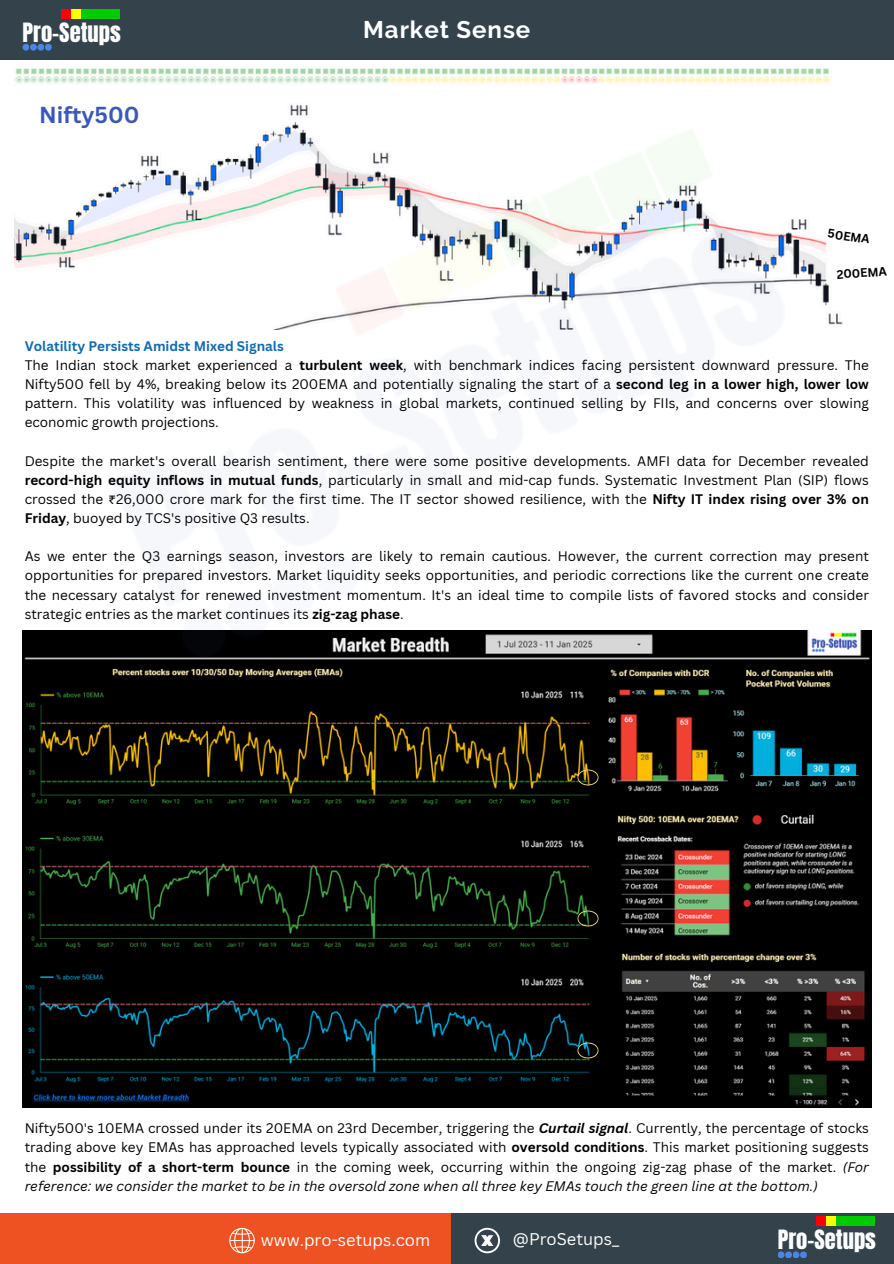
<style>
.page{position:relative;width:894px;height:1264px;background:#fff}
.page>*{position:absolute;margin:0;border:0;box-sizing:border-box;transform-origin:0 0}
.t1{font:700 24px "Raleway";letter-spacing:.04em;color:#fff}
.t2{font:22.65px "Anton";color:#fff}
.t3{font:700 22.5px "Canva Sans";color:#3b58b8}
.t4{font:16.5px "Canva Sans";color:#fff}
.t5{font:13.5px/19.2px "Canva Sans";color:#010101;text-align:justify}
.t6{font:13.5px/19.2px "Canva Sans";color:#000;text-align:justify}
.t7{font:700 12px "Canva Sans";color:#010101}
.s1{font-weight:700;color:#0f6cb1}
.s2{font-weight:700}
.s3{font-family:"Noto Sans Gurmukhi"}
.s4{font-weight:700;font-style:italic}
.s5{font-style:italic}
</style>
<div class="page">
<div style="left:0;top:1213px;width:462px;height:50px;background:#ef5222"></div>
<div style="left:450px;top:1213px;width:443px;height:50px;background:#34434b"></div>
<div style="left:0;top:0;width:893px;height:60px;background:#34434b"></div>
<div style="left:777px;top:1251px;width:7px;height:7px;background:#4a86e8;border-radius:50%"></div>
<svg style="left:784px;top:1251px;width:7px;height:7px"></svg>
<div style="left:792px;top:1251px;width:7px;height:7px;background:#4a86e8;border-radius:50%"></div>
<div style="left:816px;top:1216px;width:9px;height:9px;background:#f00"></div>
<div style="left:826px;top:1216px;width:9px;height:9px;background:#ff0"></div>
<div style="left:836px;top:1216px;width:9px;height:9px;background:#00ca00"></div>
<svg style="left:799px;top:1251px;width:7px;height:7px"></svg>
<div style="left:845px;top:1216px;width:10px;height:9px;background:#00ca00"></div>
<div style="left:855px;top:1216px;width:9px;height:9px;background:#00ca00"></div>
<div style="left:865px;top:1216px;width:9px;height:9px;background:#00ca00"></div>
<div style="left:23px;top:44px;width:6px;height:7px;background:#4a86e8;border-radius:50%"></div>
<div style="left:30px;top:44px;width:7px;height:7px;background:#4a86e8;border-radius:50%"></div>
<div style="left:37px;top:44px;width:7px;height:7px;background:#4a86e8;border-radius:50%"></div>
<div style="left:62px;top:9px;width:9px;height:9px;background:#f00"></div>
<div style="left:71px;top:9px;width:9px;height:9px;background:#ff0"></div>
<div style="left:81px;top:9px;width:9px;height:9px;background:#00ca00"></div>
<div style="left:45px;top:44px;width:7px;height:7px;background:#4a86e8;border-radius:50%"></div>
<div style="left:91px;top:9px;width:9px;height:9px;background:#00ca00"></div>
<div style="left:101px;top:9px;width:9px;height:9px;background:#00ca00"></div>
<div style="left:110px;top:9px;width:10px;height:9px;background:#00ca00"></div>
<svg style="left:474px;top:1227px;width:26px;height:26px"></svg>
<svg style="left:229px;top:1227px;width:26px;height:26px"></svg>
<img style="left:22px;top:747px;width:848px;height:360px">
<img style="left:577px;top:1042px;width:21px;height:16px">
<img style="left:577px;top:910px;width:21px;height:16px">
<img style="left:577px;top:769px;width:21px;height:16px">
<img style="left:14px;top:68px;width:858px;height:679px">
<p class="t2" style="left:23px;top:16px;width:100px">Pro-Setups</p>
<h4 class="t3" style="left:39px;top:99px;width:102px">Nifty500</h4>
<h1 class="t1" style="left:363px;top:16px;width:168px">Market Sense</h1>
<p class="t7" style="left:828px;top:225px;width:44px;rotate:8deg">50EMA</p>
<p class="t7" style="left:836px;top:266px;width:52px;rotate:-4deg">200EMA</p>
<p class="t5" style="left:25px;top:336px;width:845px;text-align:left"><span class="s1">Volatility Persists Amidst Mixed Signals<br></span>The Indian stock market experienced a <span class="s2">turbulent week</span>, with benchmark indices facing persistent downward pressure. The Nifty500 fell by 4%, breaking below its 200EMA and potentially signaling the start of a <span class="s2">second leg in a lower high, lower low </span>pattern. This volatility was influenced by weakness in global markets, continued selling by FIIs, and concerns over slowing economic growth projections.</p>
<h1 class="t5" style="left:25px;top:451px;width:845px">Despite the market's overall bearish sentiment, there were some positive developments. AMFI data for December revealed <span class="s2">record-high equity inflows in mutual funds</span>, particularly in small and mid-cap funds. Systematic Investment Plan (SIP) flows crossed the <span class="s3">₹</span>26,000 crore mark for the first time. The IT sector showed resilience, with the <span class="s2">Nifty IT index rising over 3% on Friday</span>, buoyed by TCS's positive Q3 results.</h1>
<p class="t5" style="left:25px;top:546px;width:845px">As we enter the Q3 earnings season, investors are likely to remain cautious. However, the current correction may present opportunities for prepared investors. Market liquidity seeks opportunities, and periodic corrections like the current one create the necessary catalyst for renewed investment momentum. It's an ideal time to compile lists of favored stocks and consider strategic entries as the market continues its <span class="s2">zig-zag phase</span>.</p>
<h4 class="t6" style="left:25px;top:1118px;width:845px">Nifty500's 10EMA crossed under its 20EMA on 23rd December, triggering the <span class="s4">Curtail signal</span>. Currently, the percentage of stocks trading above key EMAs has approached levels typically associated with <span class="s2">oversold conditions</span>. This market positioning suggests the <span class="s2">possibility of a short-term bounce</span> in the coming week, occurring within the ongoing zig-zag phase of the market. <span class="s5">(For reference: we consider the market to be in the oversold zone when all three key EMAs touch the green line at the bottom.)</span></h4>
<p class="t4" style="left:261px;top:1228px;width:171px">www.pro-setups.com</p>
<h4 class="t4" style="left:513px;top:1227px;width:108px">@ProSetups_</h4>
<h2 class="t2" style="left:777px;top:1223px;width:100px">Pro-Setups</h2>
</div>
